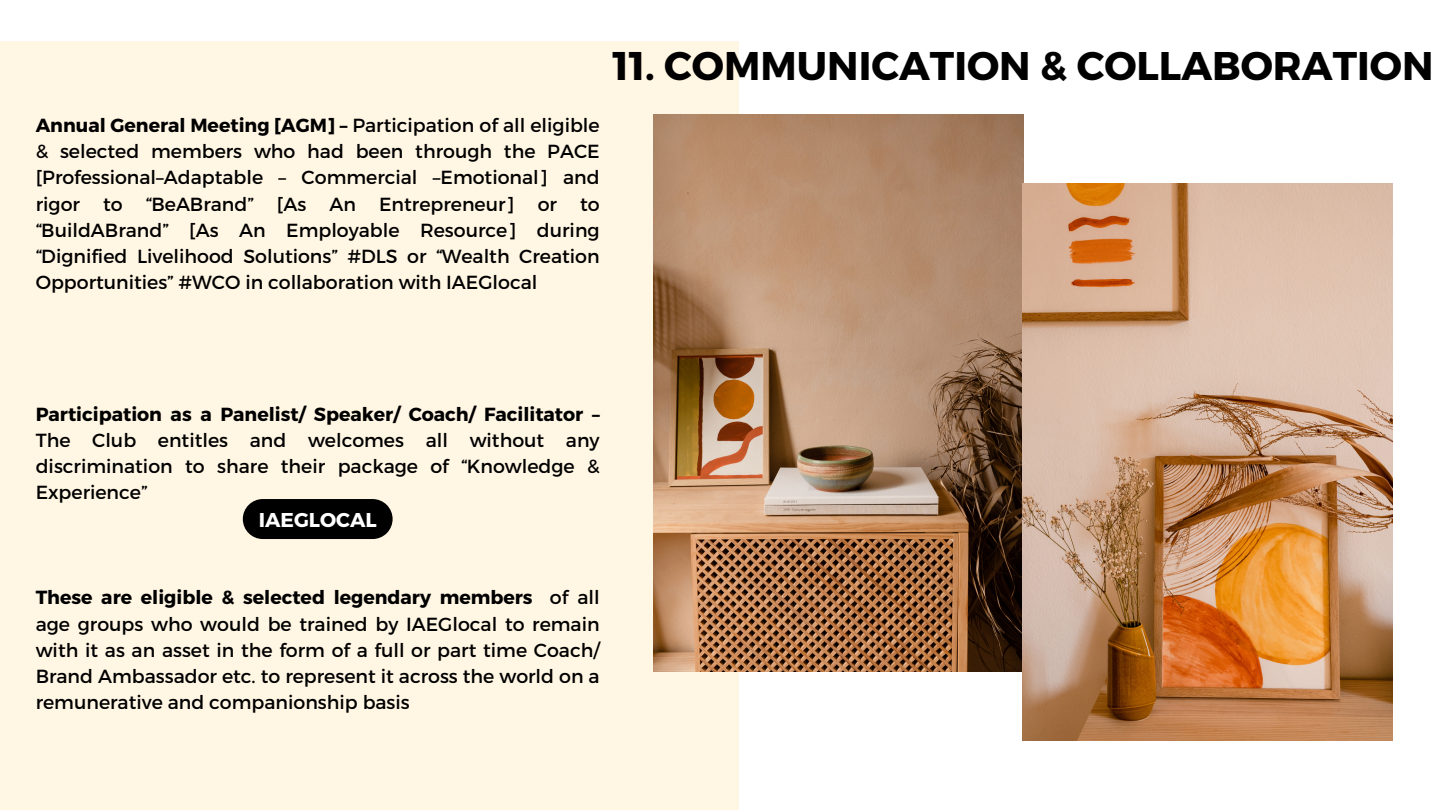
<style>
.page{position:relative;width:1440px;height:810px;background:#fff}
.page>*{position:absolute;margin:0;border:0;box-sizing:border-box;transform-origin:0 0}
.t1{font:700 40px "Montserrat";color:#000}
.t2{font:700 20px "Montserrat";color:#fff}
.t3{font:19px/26.2px "Montserrat";color:#000;text-align:justify}
.s1{font-weight:700}
</style>
<div class="page">
<div style="left:0;top:41px;width:738px;height:769px;background:#fff6e3"></div>
<svg style="left:243px;top:499px;width:150px;height:40px;background:#0f0e0d"></svg>
<img style="left:653px;top:114px;width:370px;height:558px">
<img style="left:1023px;top:183px;width:370px;height:557px">
<p class="t1" style="left:612px;top:40px;width:823px">11. COMMUNICATION &amp; COLLABORATION</p>
<p class="t3" style="left:36px;top:111px;width:566px"><span class="s1">Annual General Meeting [AGM] –</span> Participation of all eligible &amp; selected members who had been through the PACE [Professional–Adaptable – Commercial –Emotional] and rigor to “BeABrand” [As An Entrepreneur] or to “BuildABrand” [As An Employable Resource] during “Dignified Livelihood Solutions” #DLS or “Wealth Creation Opportunities” #WCO in collaboration with IAEGlocal</p>
<p class="t3" style="left:36px;top:400px;width:566px"><span class="s1">Participation as a Panelist/ Speaker/ Coach/ Facilitator – </span>The Club entitles and welcomes all without any discrimination to share their package of “Knowledge &amp; Experience”</p>
<h1 class="t2" style="left:259px;top:506px;width:119px">IAEGLOCAL</h1>
<h2 class="t3" style="left:36px;top:584px;width:566px"><span class="s1">These are eligible &amp; selected legendary members</span> of all age groups who would be trained by IAEGlocal to remain with it as an asset in the form of a full or part time Coach/ Brand Ambassador etc. to represent it across the world on a remunerative and companionship basis</h2>
</div>
